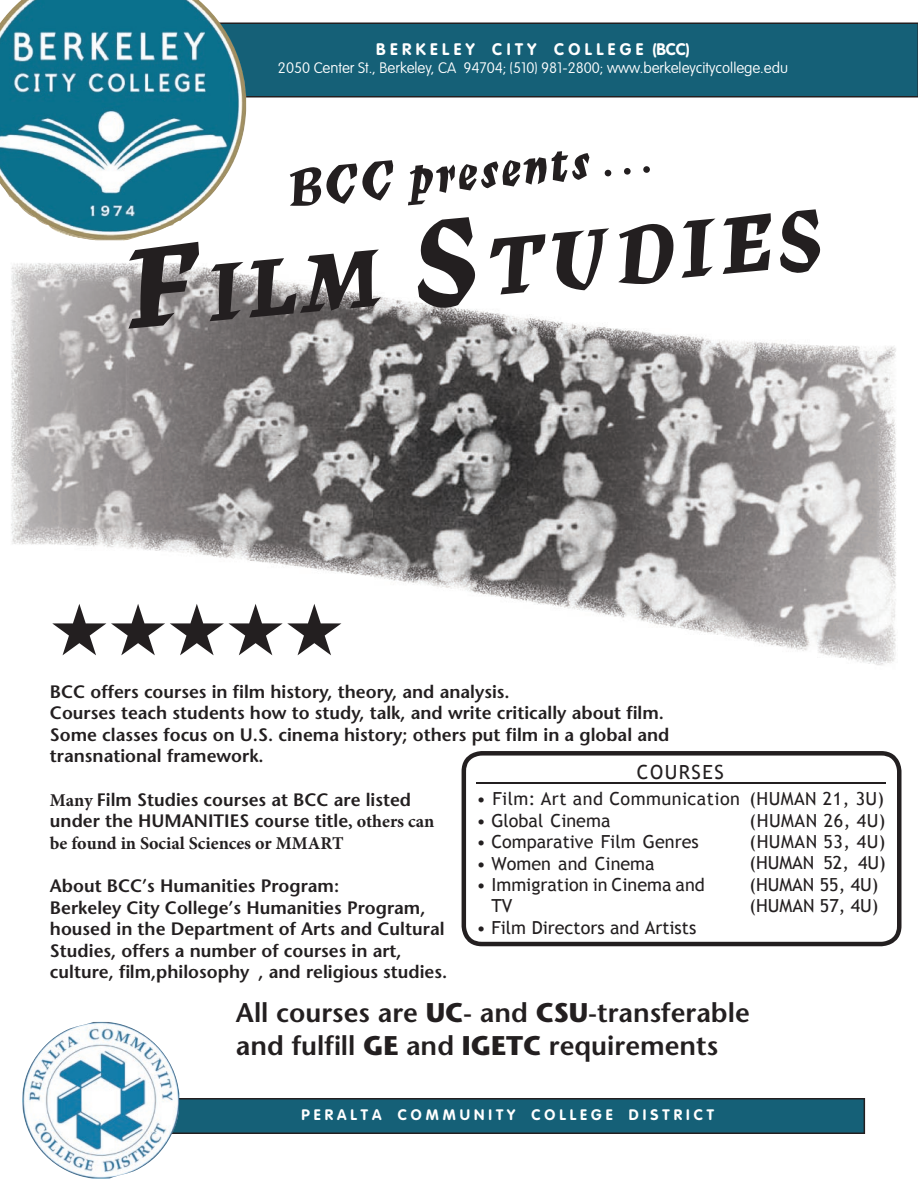
<style>
.page{position:relative;width:918px;height:1188px;background:#fff}
.page>*{position:absolute;margin:0;border:0;box-sizing:border-box;transform-origin:0 0}
.t1{font:79.8px "Mercurius MT Bold Script";color:#231f20}
.t2{font:72px "Zapf Dingbats ITC";color:#231f20}
.t3{font:51px "Mercurius MT Bold Script";color:#231f20}
.t4{font:600 27px/32.4px "Stone Sans";color:#231f20}
.t5{font:19.5px "Trebuchet MS";letter-spacing:.075em;color:#231f20}
.t6{font:600 18px/21.6px "Stone Sans";color:#231f20}
.t7{font:18px/21.3px "Trebuchet MS";color:#231f20}
.t8{font:18px "Trebuchet MS";letter-spacing:.025em;color:#231f20}
.t9{font:700 18px "Minion Pro";color:#231f20}
.t10{font:700 16.5px "VAG Rounded";color:#fff}
.t11{font:100 15px "VAG Rounded";color:#fff}
.t12{font:700 15px "VAG Rounded";color:#fff}
.s1{font-size:114px}
.s2{font-family:"Minion Pro";font-weight:700}
.s3{font-weight:700}
</style>
<div class="page">
<svg style="left:179px;top:1098px;width:686px;height:36px;background:#165a6f"></svg>
<img style="left:23px;top:1022px;width:156px;height:157px">
<div style="left:248px;top:23px;width:670px;height:75px;background:#156077"></div>
<img style="left:0;top:0;width:248px;height:240px">
<img style="left:11px;top:263px;width:362px;height:312px">
<img style="left:373px;top:295px;width:160px;height:307px">
<img style="left:533px;top:318px;width:363px;height:311px">
<img style="left:364px;top:575px;width:10px;height:14px">
<img style="left:689px;top:629px;width:207px;height:36px">
<svg style="left:462px;top:751px;width:440px;height:195px"></svg>
<p class="t10" style="left:376px;top:39px;width:315px">B E R K E L E Y C I T Y C O L L E G E (BCC)</p>
<p class="t11" style="left:278px;top:59px;width:512px">2050 Center St., Berkeley, CA 94704; (510) 981-2800; www.berkeleycitycollege.edu</p>
<h3 class="t3" style="left:282px;top:158px;width:371px;rotate:-5deg">BCC presents . . .</h3>
<h1 class="t1" style="left:117px;top:253px;width:707px;rotate:-5deg"><span class="s1">F</span>ILM <span class="s1">S</span>TUDIES</h1>
<h2 class="t2" style="left:50px;top:596px;width:295px">★★★★★</h2>
<p class="t6" style="left:50px;top:680px;width:621px">BCC offers courses in film history, theory, and analysis.<br>Courses teach students how to study, talk, and write critically about film.<br>Some classes focus on U.S. cinema history; others put film in a global and transnational framework.</p>
<p class="t6" style="left:50px;top:788px;width:386px"><span class="s2">Many</span> Film Studies courses at BCC are listed under the HUMANITIES course title<span class="s2">, others can</span></p>
<p class="t9" style="left:50px;top:830px;width:295px">be found in Social Sciences or MMART</p>
<p class="t6" style="left:50px;top:875px;width:399px">About BCC’s Humanities Program:<br>Berkeley City College’s Humanities Program, housed in the Department of Arts and Cultural Studies, offers a number of courses in art, culture, fi lm, philosophy , and religious studies.</p>
<p class="t5" style="left:637px;top:761px;width:88px">COURSES</p>
<p class="t8" style="left:477px;top:788px;width:409px">• Film: Art and Communication (HUMAN 21, 3U)</p>
<p class="t7" style="left:477px;top:810px;width:135px">• Global Cinema</p>
<p class="t7" style="left:477px;top:831px;width:224px">• Comparative Film Genres</p>
<p class="t7" style="left:477px;top:853px;width:180px">• Women and Cinema</p>
<p class="t7" style="left:491px;top:874px;width:215px;text-indent:-15px">• Immigration in Cinema and<br>TV</p>
<p class="t7" style="left:477px;top:917px;width:221px">• Film Directors and Artists</p>
<p class="t7" style="left:750px;top:810px;width:138px">(HUMAN 26, 4U) (HUMAN 53, 4U) (HUMAN 52, 4U) (HUMAN 55, 4U) (HUMAN 57, 4U)</p>
<h3 class="t4" style="left:236px;top:996px;width:515px">All courses are <span class="s3">UC</span>- and <span class="s3">CSU</span>-transferable and fulfill <span class="s3">GE</span> and <span class="s3">IGETC</span> requirements</h3>
<p class="t12" style="left:301px;top:1106px;width:414px">P E R A L T A C O M M U N I T Y C O L L E G E D I S T R I C T</p>
</div>
